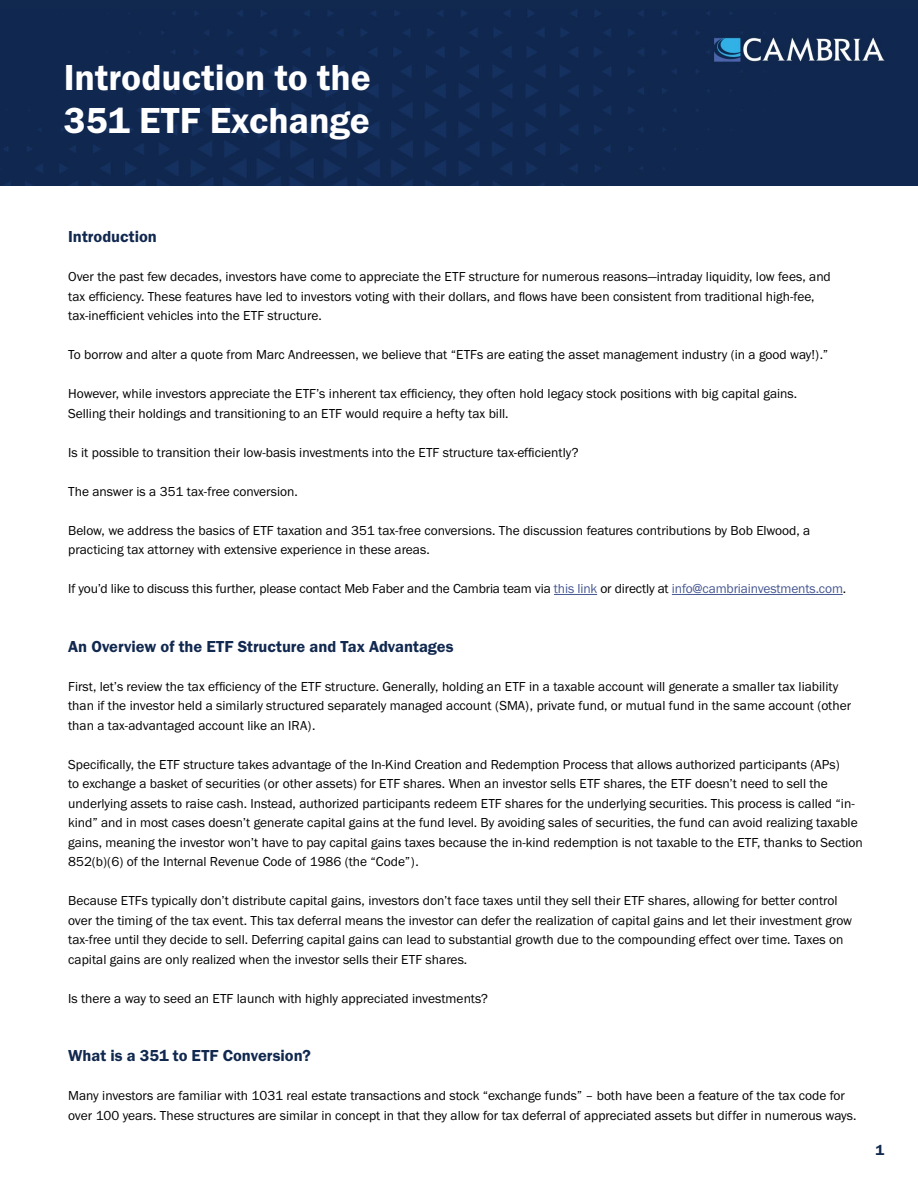
<style>
.page{position:relative;width:918px;height:1188px;background:#fff}
.page>*{position:absolute;margin:0;border:0;box-sizing:border-box;transform-origin:0 0}
.t1{font:37.5px/43.5px "Franklin Gothic URW Dem";color:#fff}
.t2{font:16.5px "Franklin Gothic URW Dem";color:#11284f}
.t3{font:15px "Franklin Gothic URW Dem";color:#11284f}
.t4{font:13.5px/19.5px "Franklin Gothic URW Boo";color:#000}
.s1{color:#465792}
</style>
<div class="page">
<hr style="left:554px;top:594px;width:43px;height:1px;background:#465792">
<hr style="left:672px;top:594px;width:171px;height:1px;background:#465792">
<div style="left:0;top:0;width:918px;height:186px;background:#11284f"></div>
<img style="left:3px;top:9px;width:882px;height:177px">
<h1 class="t1" style="left:64px;top:55px;width:309px">Introduction to the<br>351 ETF Exchange</h1>
<p class="t2" style="left:68px;top:226px;width:90px">Introduction</p>
<p class="t4" style="left:68px;top:267px;width:764px">Over the past few decades, investors have come to appreciate the ETF structure for numerous reasons—intraday liquidity, low fees, and tax efficiency. These features have led to investors voting with their dollars, and flows have been consistent from traditional high-fee, tax-inefficient vehicles into the ETF structure.</p>
<p class="t4" style="left:68px;top:345px;width:761px">To borrow and alter a quote from Marc Andreessen, we believe that “ETFs are eating the asset management industry (in a good way!).”</p>
<p class="t4" style="left:68px;top:384px;width:731px">However, while investors appreciate the ETF’s inherent tax efficiency, they often hold legacy stock positions with big capital gains.<br>Selling their holdings and transitioning to an ETF would require a hefty tax bill.</p>
<p class="t4" style="left:68px;top:442px;width:512px">Is it possible to transition their low-basis investments into the ETF structure tax-efficiently?</p>
<p class="t4" style="left:68px;top:481px;width:231px">The answer is a 351 tax-free conversion.</p>
<p class="t4" style="left:68px;top:520px;width:744px">Below, we address the basics of ETF taxation and 351 tax-free conversions. The discussion features contributions by Bob Elwood, a practicing tax attorney with extensive experience in these areas.</p>
<p class="t4" style="left:68px;top:579px;width:779px">If you’d like to discuss this further, please contact Meb Faber and the Cambria team via <span class="s1">this link</span> or directly at <span class="s1">info@cambriainvestments.com</span>.</p>
<p class="t2" style="left:68px;top:636px;width:387px">An Overview of the ETF Structure and Tax Advantages</p>
<p class="t4" style="left:68px;top:676px;width:784px">First, let’s review the tax efficiency of the ETF structure. Generally, holding an ETF in a taxable account will generate a smaller tax liability than if the investor held a similarly structured separately managed account (SMA), private fund, or mutual fund in the same account (other than a tax-advantaged account like an IRA).</p>
<p class="t4" style="left:68px;top:754px;width:796px">Specifically, the ETF structure takes advantage of the In-Kind Creation and Redemption Process that allows authorized participants (APs)<br>to exchange a basket of securities (or other assets) for ETF shares. When an investor sells ETF shares, the ETF doesn’t need to sell the underlying assets to raise cash. Instead, authorized participants redeem ETF shares for the underlying securities. This process is called “in&shy;kind” and in most cases doesn’t generate capital gains at the fund level. By avoiding sales of securities, the fund can avoid realizing taxable gains, meaning the investor won’t have to pay capital gains taxes because the in-kind redemption is not taxable to the ETF, thanks to Section 852(b)(6) of the Internal Revenue Code of 1986 (the “Code”).</p>
<p class="t4" style="left:68px;top:891px;width:786px">Because ETFs typically don’t distribute capital gains, investors don’t face taxes until they sell their ETF shares, allowing for better control over the timing of the tax event. This tax deferral means the investor can defer the realization of capital gains and let their investment grow tax-free until they decide to sell. Deferring capital gains can lead to substantial growth due to the compounding effect over time. Taxes on capital gains are only realized when the investor sells their ETF shares.</p>
<p class="t4" style="left:68px;top:988px;width:421px">Is there a way to seed an ETF launch with highly appreciated investments?</p>
<p class="t2" style="left:68px;top:1045px;width:244px">What is a 351 to ETF Conversion?</p>
<p class="t4" style="left:68px;top:1086px;width:790px">Many investors are familiar with 1031 real estate transactions and stock “exchange funds” – both have been a feature of the tax code for over 100 years. These structures are similar in concept in that they allow for tax deferral of appreciated assets but differ in numerous ways.</p>
<p class="t3" style="left:876px;top:1141px;width:10px">1</p>
</div>
